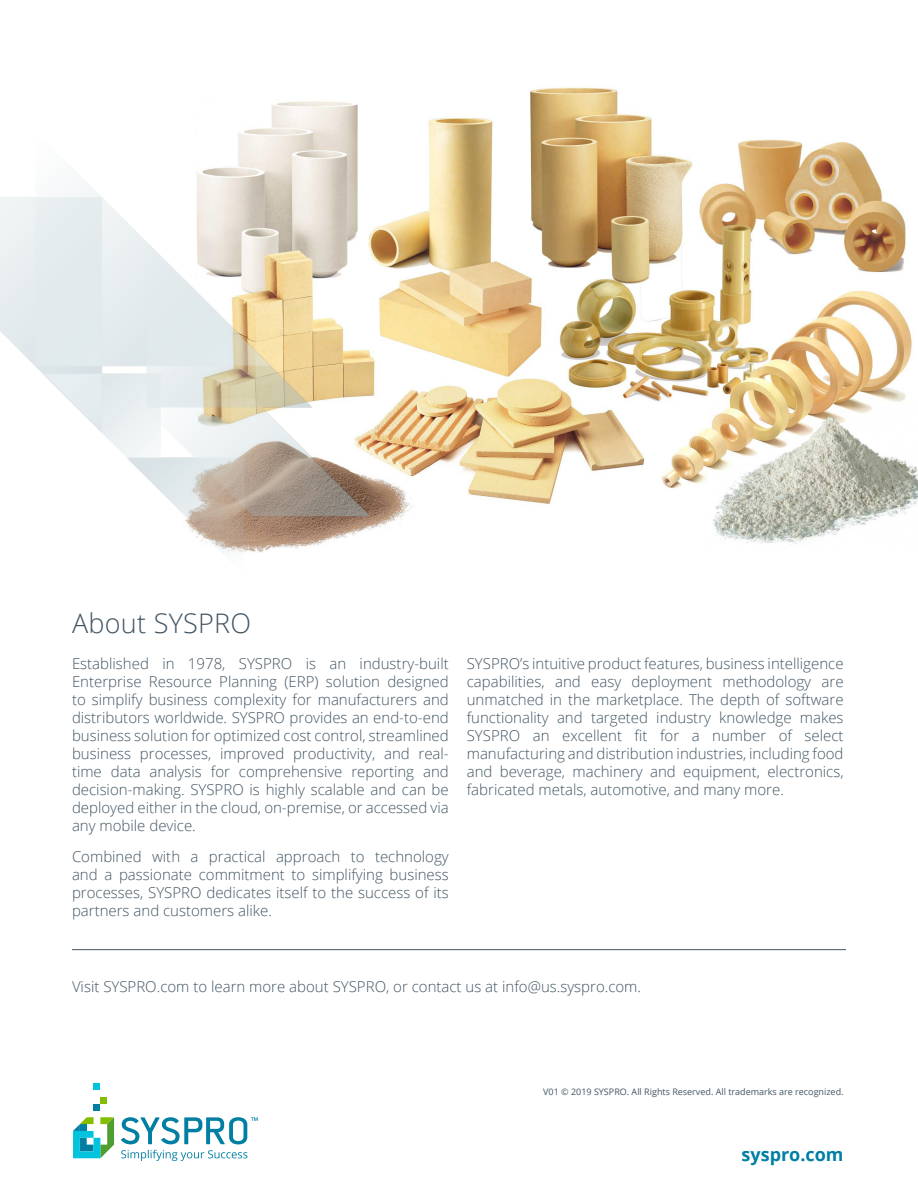
<style>
.page{position:relative;width:918px;height:1188px;background:#fff}
.page>*{position:absolute;margin:0;border:0;box-sizing:border-box;transform-origin:0 0}
.t1{font:300 27px "Open Sans";letter-spacing:.01em;color:#425563}
.t2{font:700 18px "Open Sans";color:#007fa3}
.t3{font:300 15px/18px "Open Sans";color:#425563;text-align:justify}
.t4{font:9px "Open Sans";color:#425563}
</style>
<div class="page">
<img style="left:425px;top:87px;width:493px;height:457px">
<hr style="left:72px;top:949px;width:774px;height:1px;background:#425563">
<svg style="left:94px;top:1104px;width:6px;height:6px"></svg>
<div style="left:100px;top:1097px;width:7px;height:7px;background:#84bd00"></div>
<div style="left:94px;top:1083px;width:6px;height:7px;background:#00c3de"></div>
<svg style="left:73px;top:1117px;width:41px;height:41px"></svg>
<svg style="left:121px;top:1150px;width:127px;height:11px"></svg>
<svg style="left:121px;top:1117px;width:137px;height:27px"></svg>
<img style="left:0;top:101px;width:425px;height:451px">
<p class="t1" style="left:72px;top:604px;width:181px">About SYSPRO</p>
<p class="t3" style="left:72px;top:654px;width:378px">Established in 1978, SYSPRO is an industry-built Enterprise Resource Planning (ERP) solution designed to simplify business complexity for manufacturers and distributors worldwide. SYSPRO provides an end-to-end business solution for optimized cost control, streamlined business processes, improved productivity, and real&shy;time data analysis for comprehensive reporting and decision-making. SYSPRO is highly scalable and can be deployed either in the cloud, on-premise, or accessed via any mobile device.</p>
<p class="t3" style="left:72px;top:847px;width:378px">Combined with a practical approach to technology and a passionate commitment to simplifying business processes, SYSPRO dedicates itself to the success of its partners and customers alike.</p>
<p class="t3" style="left:467px;top:654px;width:378px">SYSPRO’s intuitive product features, business intelligence capabilities, and easy deployment methodology are unmatched in the marketplace. The depth of software functionality and targeted industry knowledge makes SYSPRO an excellent fit for a number of select manufacturing and distribution industries, including food and beverage, machinery and equipment, electronics, fabricated metals, automotive, and many more.</p>
<p class="t3" style="left:72px;top:977px;width:571px">Visit SYSPRO.com to learn more about SYSPRO, or contact us at info@us.syspro.com.</p>
<p class="t4" style="left:543px;top:1085px;width:302px">V01 © 2019 SYSPRO. All Rights Reserved. All trademarks are recognized.</p>
<p class="t2" style="left:742px;top:1142px;width:104px">syspro.com</p>
</div>
